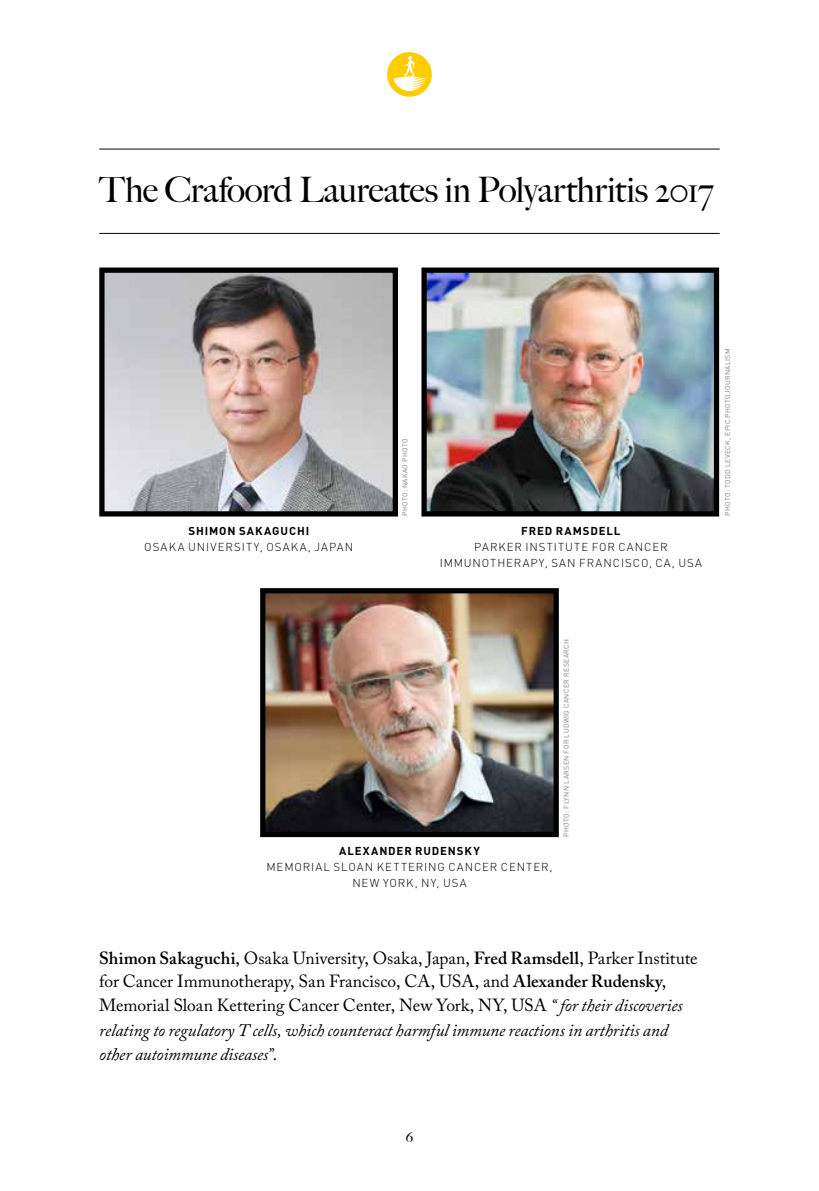
<style>
.page{position:relative;width:819px;height:1191px;background:#fff}
.page>*{position:absolute;margin:0;border:0;box-sizing:border-box;transform-origin:0 0}
.t1{font:35px "Big Caslon";letter-spacing:-.015em;color:#000}
.t2{font:italic 17.5px/24.5px "Adobe Caslon Pro";letter-spacing:-.005em;color:#000}
.t3{font:17.5px/22.8px "Adobe Caslon Pro";color:#000}
.t4{font:14px "Big Caslon Small Caps";color:#000}
.t5{font:300 11.38px/15.8px "DIN Pro";letter-spacing:.085em;color:#000;text-align:center}
.t6{font:700 11.38px "DIN Pro";letter-spacing:.075em;color:#000}
.t7{font:300 11.38px "DIN Pro";letter-spacing:.105em;color:#000}
.t8{font:7px "DIN Pro";letter-spacing:.05em;color:#818084}
.s1{font-weight:600}
.s2{font-style:normal}
</style>
<div class="page">
<hr style="left:99px;top:149px;width:620px;height:1px;background:#000">
<hr style="left:99px;top:233px;width:620px;height:1px;background:#000">
<svg style="left:387px;top:52px;width:45px;height:45px"></svg>
<img style="left:105px;top:273px;width:287px;height:237px">
<div style="left:99px;top:267px;width:299px;height:249px;border:5px solid #000"></div>
<img style="left:427px;top:273px;width:286px;height:237px">
<div style="left:421px;top:267px;width:298px;height:249px;border:5px solid #000"></div>
<img style="left:266px;top:594px;width:287px;height:237px">
<div style="left:260px;top:588px;width:299px;height:249px;border:5px solid #000"></div>
<h1 class="t1" style="left:99px;top:169px;width:615px">The Crafoord Laureates in Polyarthritis 2017</h1>
<p class="t6" style="left:188px;top:523px;width:122px">SHIMON SAKAGUCHI</p>
<p class="t7" style="left:144px;top:539px;width:210px">OSAKA UNIVERSITY, OSAKA, JAPAN</p>
<p class="t8" style="left:400px;top:516px;width:79px;rotate:-90deg">PHOTO: NAKAO PHOTO</p>
<p class="t6" style="left:521px;top:523px;width:101px">FRED RAMSDELL</p>
<p class="t5" style="left:440px;top:538px;width:263px">PARKER INSTITUTE FOR CANCER<br>IMMUNOTHERAPY, SAN FRANCISCO, CA, USA</p>
<p class="t8" style="left:722px;top:516px;width:169px;rotate:-90deg">PHOTO: TODD LEVECK, EPIC PHOTOJOURNALISM</p>
<p class="t6" style="left:339px;top:843px;width:142px">ALEXANDER RUDENSKY</p>
<p class="t5" style="left:266px;top:858px;width:287px">MEMORIAL SLOAN KETTERING CANCER CENTER,<br>NEW YORK, NY, USA</p>
<p class="t8" style="left:561px;top:836px;width:199px;rotate:-90deg">PHOTO: FLYNN LARSEN FOR LUDWIG CANCER RESEARCH</p>
<p class="t3" style="left:99px;top:946px;width:599px"><span class="s1">Shimon Sakaguchi</span>, Osaka University, Osaka, Japan, <span class="s1">Fred Ramsdell</span>, Parker Institute for Cancer Immunotherapy, San Francisco, CA, USA, and <span class="s1">Alexander Rudensky</span>,</p>
<p class="t2" style="left:99px;top:993px;width:584px"><span class="s2">Memorial Sloan Kettering Cancer Center, New York, NY, USA</span> “ for their discoveries relating to regulatory T cells, which counteract harmful immune reactions in arthritis and other autoimmune diseases”<span class="s2">.</span></p>
<p class="t4" style="left:406px;top:1128px;width:9px">6</p>
</div>
